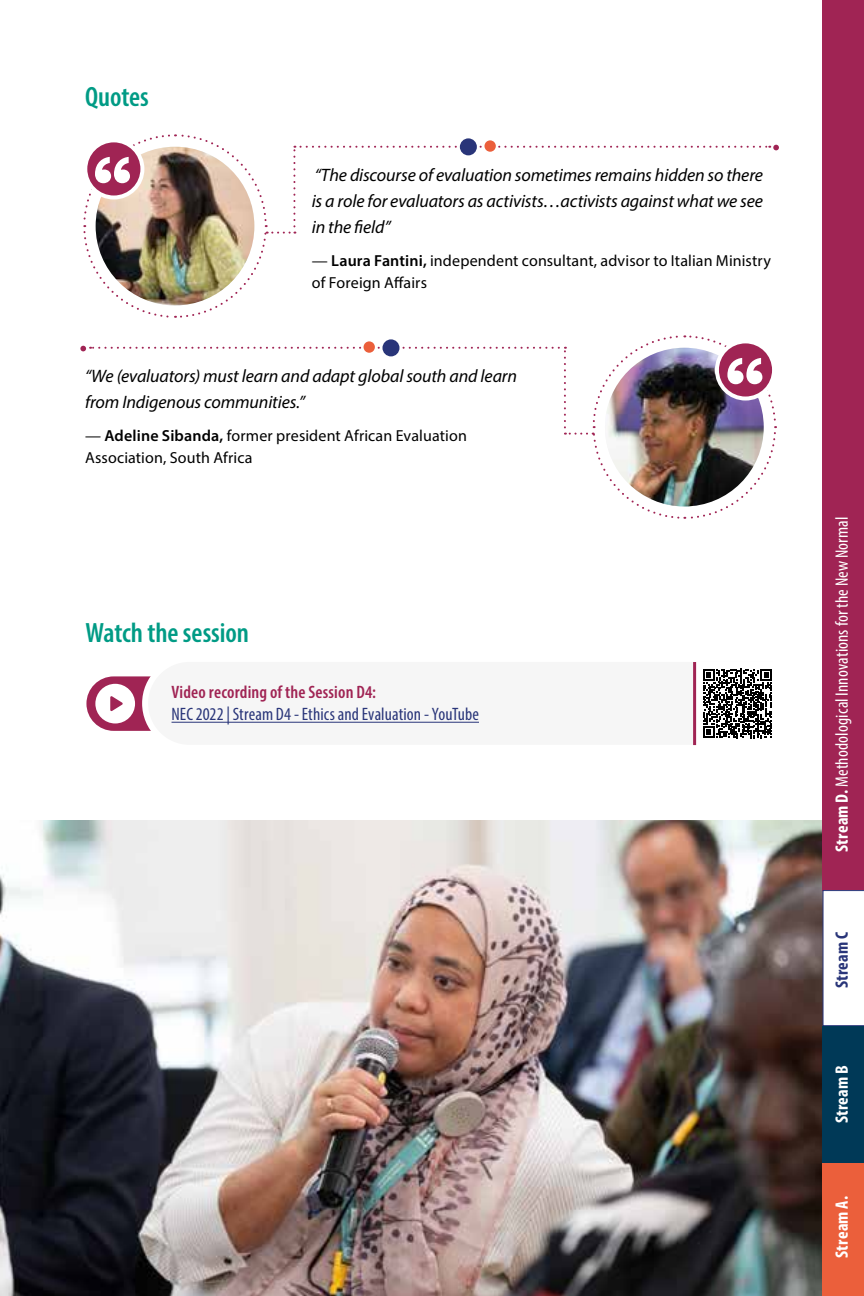
<style>
.page{position:relative;width:864px;height:1296px;background:#fff}
.page>*{position:absolute;margin:0;border:0;box-sizing:border-box;transform-origin:0 0}
.t1{font:900 90px "Circular Std";color:#fff}
.t2{font:600 condensed 28px "Myriad Pro";color:#009b85}
.t3{font:italic 18px/26px "Myriad Pro";letter-spacing:-.005em;color:#000;text-align:justify}
.t4{font:condensed 18px "Myriad Pro";letter-spacing:.005em;color:#fff}
.t5{font:condensed 18px "Myriad Pro";letter-spacing:.005em;color:#293579}
.t6{font:600 condensed 18px "Myriad Pro";letter-spacing:.01em;color:#a02454}
.t7{font:700 condensed 18px "Myriad Pro";letter-spacing:.01em;color:#fff}
.t8{font:700 condensed 18px "Myriad Pro";letter-spacing:.01em;color:#293579}
.t9{font:16px/22px "Myriad Pro";letter-spacing:.01em;color:#000}
.s1{font-stretch:semi-condensed}
.s2{font-weight:600}
.s3{font-weight:700}
</style>
<div class="page">
<svg style="left:83px;top:134px;width:696px;height:184px"></svg>
<div style="left:460px;top:138px;width:17px;height:17px;background:#293579;border-radius:50%"></div>
<div style="left:484px;top:140px;width:12px;height:12px;background:#eb5f3b;border-radius:50%"></div>
<svg style="left:80px;top:335px;width:697px;height:184px"></svg>
<div style="left:382px;top:339px;width:18px;height:17px;background:#293579;border-radius:50%"></div>
<div style="left:364px;top:341px;width:11px;height:12px;background:#eb5f3b;border-radius:50%"></div>
<div style="left:86px;top:676px;width:670px;height:55px;background:#a02454;border-radius:27px"></div>
<div style="left:139px;top:676px;width:557px;height:70px;background:#f6f6f6"></div>
<div style="left:696px;top:662px;width:83px;height:83px;background:#fff"></div>
<svg style="left:703px;top:669px;width:69px;height:69px"></svg>
<hr style="left:693px;top:662px;width:3px;height:83px;background:#a02454">
<svg style="left:95px;top:684px;width:40px;height:39px"></svg>
<hr style="left:172px;top:722px;width:307px;height:1px;background:#293579">
<img style="left:0;top:820px;width:823px;height:476px">
<div style="left:823px;top:1160px;width:41px;height:136px;background:#eb5f3b"></div>
<div style="left:823px;top:0;width:41px;height:890px;background:#a02454"></div>
<svg style="left:823px;top:890px;width:41px;height:136px"></svg>
<div style="left:823px;top:1026px;width:41px;height:136px;background:#003957"></div>
<h2 class="t2" style="left:85px;top:79px;width:65px">Quotes</h2>
<h1 class="t1" style="left:92px;top:130px;width:42px">“</h1>
<p class="t3" style="left:312px;top:161px;width:453px"><span class="s1">“</span>The discourse of evaluation sometimes remains hidden so there is a role for evaluators as activists…activists against what we see in the field<span class="s1">”</span></p>
<p class="t9" style="left:312px;top:249px;width:461px">— <span class="s2">Laura Fantini,</span> independent consultant, advisor to Italian Ministry of Foreign Affairs</p>
<p class="t3" style="left:85px;top:363px;width:434px"><span class="s1">“</span>We (evaluators) must learn and adapt global south and learn from Indigenous communities<span class="s1">.”</span></p>
<p class="t9" style="left:85px;top:425px;width:383px">— <span class="s2">Adeline Sibanda,</span> former president African Evaluation<br>Association, South Africa</p>
<h2 class="t2" style="left:85px;top:615px;width:165px">Watch the session</h2>
<p class="t6" style="left:172px;top:681px;width:206px">Video recording of the Session D4:</p>
<p class="t5" style="left:172px;top:704px;width:309px">NEC 2022 | Stream D4 - Ethics and Evaluation - YouTube</p>
<h1 class="t1" style="left:725px;top:331px;width:42px">“</h1>
<p class="t4" style="left:831px;top:852px;width:337px;rotate:-90deg"><span class="s3">Stream D.</span> Methodological Innovations for the New Normal</p>
<p class="t8" style="left:831px;top:988px;width:58px;rotate:-90deg">Stream C</p>
<p class="t7" style="left:831px;top:1123px;width:59px;rotate:-90deg">Stream B</p>
<p class="t7" style="left:831px;top:1258px;width:63px;rotate:-90deg">Stream A.</p>
</div>
